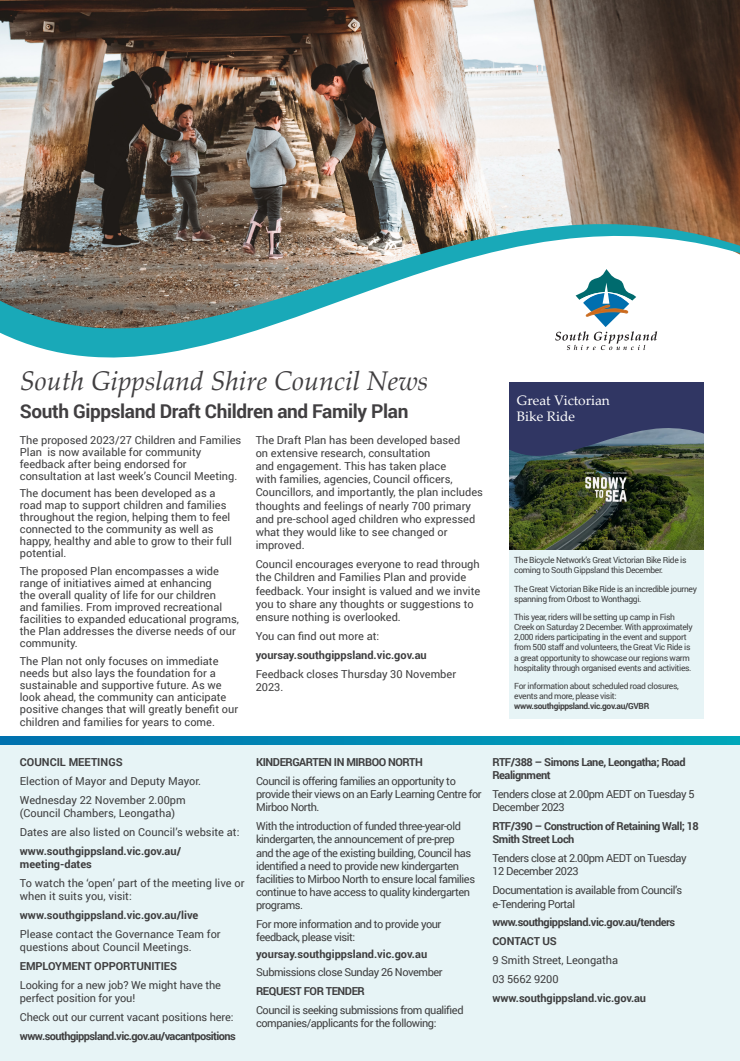
<style>
.page{position:relative;width:740px;height:1061px;background:#fff}
.page>*{position:absolute;margin:0;border:0;box-sizing:border-box;transform-origin:0 0}
.Heading_1{font:italic 27px "Palatino Linotype";color:#413f41}
.t1{font:700 19px "Roboto";letter-spacing:-.02em;color:#413f41}
.t2{font:13.7px/15.5px "Palatino Linotype";color:#fff}
.Body_Copy_10pt{font:11px/12px "Roboto";color:#3e3e3f}
.Body_-_Adverts{font:11px/13.2px "Roboto";letter-spacing:-.04em;color:#3e3e3f}
.Body_-_Adverts-2{font:11px/13.2px "Roboto";color:#3e3e3f}
.Body_-_Adverts-3{font:700 11px/13.2px "Roboto";letter-spacing:-.04em;color:#3e3e3f}
.Body_-_Adverts-4{font:11px/13.2px "Roboto";letter-spacing:-.01em;color:#3e3e3f}
.Body_-_Adverts-5{font:700 11px/13.2px "Roboto";color:#3e3e3f}
.Body_Copy_10pt-2{font:700 11px "Roboto";color:#3e3e3f}
.Body_-_Adverts-6{font:700 11px "Roboto";letter-spacing:-.01em;color:#3e3e3f}
.t3{font:8.5px/10.2px "Roboto";letter-spacing:-.04em;color:#3e3e3f}
.s1{font-weight:700}
</style>
<div class="page">
<img style="left:0;top:0;width:740px;height:224px">
<div style="left:0;top:740px;width:740px;height:320px;background:#e7f4f6"></div>
<svg style="left:0;top:224px;width:740px;height:133px"></svg>
<img style="left:0;top:736px;width:740px;height:8px">
<svg style="left:555px;top:269px;width:102px;height:81px"></svg>
<img style="left:509px;top:457px;width:194px;height:93px">
<div style="left:509px;top:550px;width:194px;height:169px;background:#e7f4f6"></div>
<svg style="left:509px;top:382px;width:194px;height:75px;background:#384064"></svg>
<p class="Heading_1" style="left:20px;top:361px;width:410px">South Gippsland Shire Council News</p>
<p class="t1" style="left:20px;top:397px;width:390px">South Gippsland Draft Children and Family Plan</p>
<p class="Body_Copy_10pt" style="left:20px;top:433px;width:223px">The proposed 2023/27 Children and Families Plan is now available for community feedback after being endorsed for consultation at last week’s Council Meeting.</p>
<p class="Body_Copy_10pt" style="left:20px;top:487px;width:213px">The document has been developed as a road map to support children and families throughout the region, helping them to feel connected to the community as well as happy, healthy and able to grow to their full potential.</p>
<p class="Body_Copy_10pt" style="left:20px;top:564px;width:221px">The proposed Plan encompasses a wide range of initiatives aimed at enhancing<br>the overall quality of life for our children<br>and families. From improved recreational facilities to expanded educational programs, the Plan addresses the diverse needs of our community.</p>
<p class="Body_Copy_10pt" style="left:20px;top:654px;width:220px">The Plan not only focuses on immediate needs but also lays the foundation for a sustainable and supportive future. As we look ahead, the community can anticipate positive changes that will greatly benefit our</p>
<p class="Body_Copy_10pt" style="left:20px;top:715px;width:197px">children and families for years to come.</p>
<p class="Body_Copy_10pt" style="left:256px;top:432px;width:229px;line-height:13.2px">The Draft Plan has been developed based<br>on extensive research, consultation<br>and engagement. This has taken place<br>with families, agencies, Council officers, Councillors, and importantly, the plan includes thoughts and feelings of nearly 700 primary and pre-school aged children who expressed what they would like to see changed or improved.</p>
<p class="Body_Copy_10pt" style="left:256px;top:557px;width:226px;line-height:13.2px">Council encourages everyone to read through the Children and Families Plan and provide feedback. Your insight is valued and we invite you to share any thoughts or suggestions to ensure nothing is overlooked.</p>
<p class="Body_Copy_10pt" style="left:256px;top:629px;width:125px">You can find out more at:</p>
<p class="Body_Copy_10pt-2" style="left:256px;top:647px;width:173px">yoursay.southgippsland.vic.gov.au</p>
<p class="Body_Copy_10pt" style="left:256px;top:666px;width:202px;line-height:13.2px">Feedback closes Thursday 30 November<br>2023.</p>
<p class="t2" style="left:517px;top:392px;width:94px">Great Victorian<br>Bike Ride</p>
<p class="t3" style="left:514px;top:554px;width:174px">The Bicycle Network’s Great Victorian Bike Ride is coming to South Gippsland this December.</p>
<p class="t3" style="left:514px;top:583px;width:184px">The Great Victorian Bike Ride is an incredible journey spanning from Orbost to Wonthaggi.</p>
<p class="t3" style="left:514px;top:611px;width:180px">This year, riders will be setting up camp in Fish Creek on Saturday 2 December. With approximately 2,000 riders participating in the event and support from 500 staff and volunteers, the Great Vic Ride is a great opportunity to showcase our regions warm hospitality through organised events and activities.</p>
<p class="t3" style="left:514px;top:680px;width:166px">For information about scheduled road closures, events and more, please visit: <span class="s1">www.southgippsland.vic.gov.au/GVBR</span></p>
<p class="Body_-_Adverts-5" style="left:20px;top:754px;width:104px">COUNCIL MEETINGS</p>
<p class="Body_-_Adverts-2" style="left:20px;top:773px;width:183px">Election of Mayor and Deputy Mayor.</p>
<p class="Body_-_Adverts-2" style="left:20px;top:792px;width:167px">Wednesday 22 November 2.00pm (Council Chambers, Leongatha)</p>
<p class="Body_-_Adverts-2" style="left:20px;top:824px;width:221px">Dates are also listed on Council’s website at:</p>
<p class="Body_-_Adverts-5" style="left:20px;top:843px;width:163px">www.southgippsland.vic.gov.au/ meeting-dates</p>
<p class="Body_-_Adverts-2" style="left:20px;top:875px;width:226px">To watch the ‘open’ part of the meeting live or when it suits you, visit:</p>
<p class="Body_-_Adverts-5" style="left:20px;top:907px;width:180px">www.southgippsland.vic.gov.au/live</p>
<p class="Body_-_Adverts-2" style="left:20px;top:926px;width:202px">Please contact the Governance Team for questions about Council Meetings.</p>
<p class="Body_-_Adverts-6" style="left:20px;top:957px;width:159px">EMPLOYMENT OPPORTUNITIES</p>
<p class="Body_-_Adverts-4" style="left:20px;top:977px;width:203px">Looking for a new job? We might have the perfect position for you!</p>
<p class="Body_-_Adverts-4" style="left:20px;top:1009px;width:215px">Check out our current vacant positions here:</p>
<p class="Body_-_Adverts-3" style="left:20px;top:1028px;width:218px">www.southgippsland.vic.gov.au/vacantpositions</p>
<p class="Body_-_Adverts-3" style="left:256px;top:754px;width:168px">KINDERGARTEN IN MIRBOO NORTH</p>
<p class="Body_-_Adverts" style="left:256px;top:773px;width:227px">Council is offering families an opportunity to provide their views on an Early Learning Centre for<br>Mirboo North.</p>
<p class="Body_-_Adverts" style="left:256px;top:819px;width:220px">With the introduction of funded three-year-old kindergarten, the announcement of pre-prep and the age of the existing building, Council has identified a need to provide new kindergarten facilities to Mirboo North to ensure local families continue to have access to quality kindergarten programs.</p>
<p class="Body_-_Adverts" style="left:256px;top:917px;width:187px">For more information and to provide your feedback, please visit:</p>
<p class="Body_Copy_10pt-2" style="left:256px;top:945px;width:173px">yoursay.southgippsland.vic.gov.au</p>
<p class="Body_-_Adverts" style="left:256px;top:965px;width:188px">Submissions close Sunday 26 November</p>
<p class="Body_-_Adverts-3" style="left:256px;top:984px;width:110px">REQUEST FOR TENDER</p>
<p class="Body_-_Adverts" style="left:256px;top:1002px;width:209px">Council is seeking submissions from qualified companies/applicants for the following:</p>
<p class="Body_-_Adverts-3" style="left:492px;top:754px;width:195px">RTF/388 – Simons Lane, Leongatha; Road<br>Realignment</p>
<p class="Body_-_Adverts" style="left:492px;top:786px;width:204px">Tenders close at 2.00pm AEDT on Tuesday 5<br>December 2023</p>
<p class="Body_-_Adverts-3" style="left:492px;top:819px;width:208px">RTF/390 – Construction of Retaining Wall; 18<br>Smith Street Loch</p>
<p class="Body_-_Adverts" style="left:492px;top:851px;width:196px">Tenders close at 2.00pm AEDT on Tuesday<br>12 December 2023</p>
<p class="Body_-_Adverts" style="left:492px;top:883px;width:191px">Documentation is available from Council’s e-Tendering Portal</p>
<p class="Body_-_Adverts-3" style="left:492px;top:915px;width:184px">www.southgippsland.vic.gov.au/tenders</p>
<p class="Body_-_Adverts-6" style="left:492px;top:933px;width:66px">CONTACT US</p>
<p class="Body_-_Adverts-4" style="left:492px;top:952px;width:127px">9 Smith Street, Leongatha</p>
<p class="Body_-_Adverts-4" style="left:492px;top:971px;width:68px">03 5662 9200</p>
<p class="Body_-_Adverts-6" style="left:492px;top:989px;width:155px">www.southgippsland.vic.gov.au</p>
</div>
